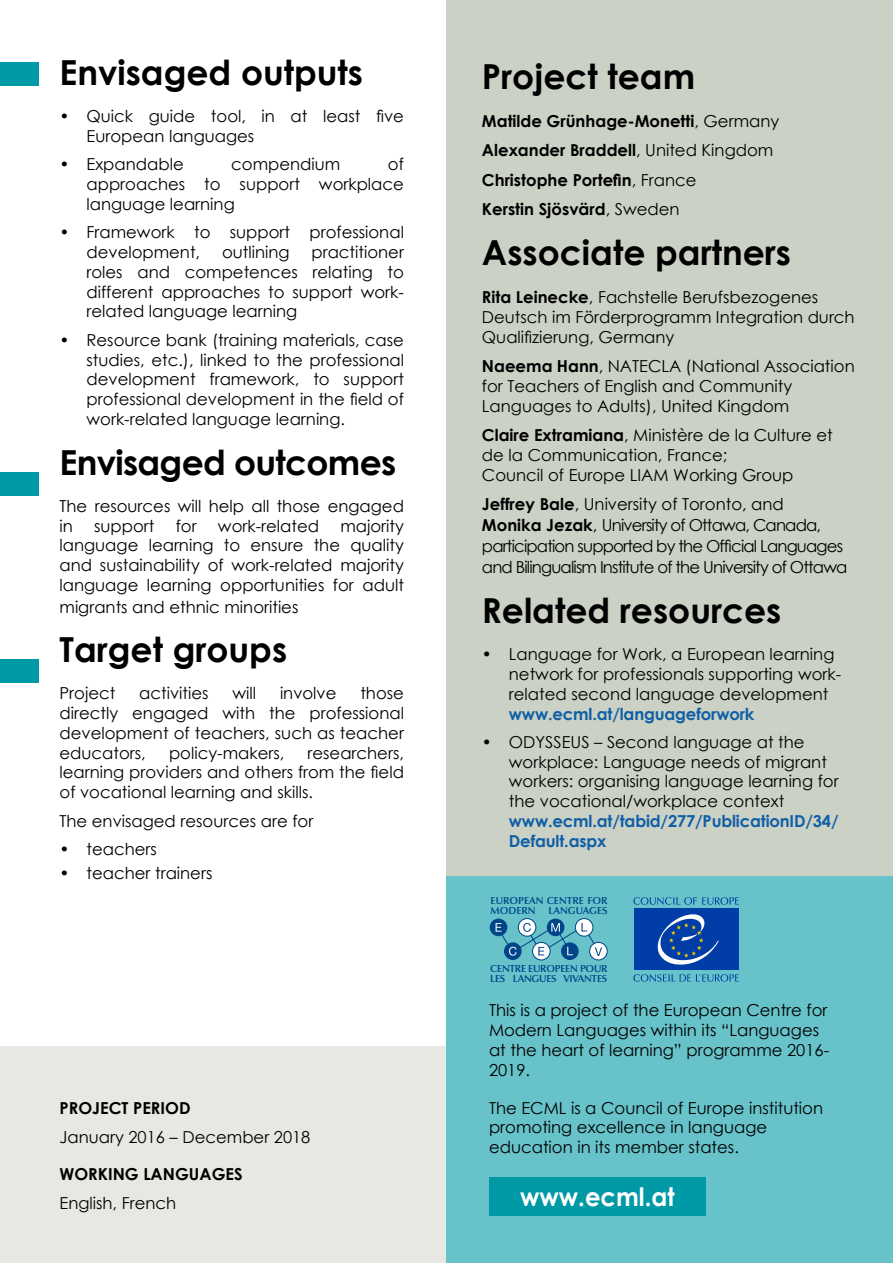
<style>
.page{position:relative;width:893px;height:1263px;background:#fff}
.page>*{position:absolute;margin:0;border:0;box-sizing:border-box;transform-origin:0 0}
.t1{font:700 34.5px "Century Gothic";color:#000}
.t2{font:700 34.5px "Century Gothic";letter-spacing:-.02em;color:#000}
.t3{font:700 25.5px "Century Gothic";color:#fff;scale:.95 1}
.t4{font:16.5px/19.8px "Century Gothic";color:#000}
.t5{font:16.5px/21px "Century Gothic";letter-spacing:-.05em;color:#000}
.t6{font:700 16.5px/29.5px "Century Gothic";color:#000}
.t7{font:700 16.5px/19.8px "Century Gothic";letter-spacing:-.01em;color:#105fa6}
.t8{font:600 10.2px/9.4px "Optima LT Std";letter-spacing:-.025em;color:#004489}
.t9{font:600 10.2px/9.4px "Optima LT Std";color:#004489}
.s1{font-weight:400}
.s2{font-weight:700}
</style>
<div class="page">
<div style="left:446px;top:0;width:447px;height:901px;background:#cbd1c5"></div>
<div style="left:0;top:63px;width:38px;height:23px;background:#0099a6"></div>
<div style="left:0;top:472px;width:38px;height:23px;background:#0099a6"></div>
<div style="left:0;top:1046px;width:446px;height:217px;background:#e6e8e1"></div>
<div style="left:446px;top:876px;width:447px;height:387px;background:#67c2c9"></div>
<svg style="left:518px;top:918px;width:18px;height:18px"></svg>
<div style="left:518px;top:918px;width:18px;height:18px;border:1px solid #004489;border-radius:50%"></div>
<svg style="left:532px;top:942px;width:18px;height:18px"></svg>
<div style="left:532px;top:942px;width:18px;height:18px;border:1px solid #004489;border-radius:50%"></div>
<svg style="left:575px;top:918px;width:18px;height:18px"></svg>
<div style="left:575px;top:918px;width:18px;height:18px;border:1px solid #004489;border-radius:50%"></div>
<svg style="left:590px;top:942px;width:17px;height:18px"></svg>
<div style="left:589px;top:942px;width:19px;height:18px;border:1px solid #004489;border-radius:50%"></div>
<div style="left:561px;top:942px;width:18px;height:18px;background:#004489;border-radius:50%"></div>
<svg style="left:547px;top:918px;width:17px;height:18px"></svg>
<div style="left:504px;top:942px;width:18px;height:18px;background:#004489;border-radius:50%"></div>
<svg style="left:490px;top:918px;width:17px;height:18px"></svg>
<svg style="left:496px;top:923px;width:106px;height:33px"></svg>
<svg style="left:633px;top:897px;width:106px;height:8px"></svg>
<svg style="left:633px;top:974px;width:106px;height:8px"></svg>
<div style="left:634px;top:909px;width:105px;height:61px;background:#003da6"></div>
<svg style="left:657px;top:914px;width:62px;height:51px"></svg>
<div style="left:489px;top:1178px;width:217px;height:38px;background:#0099a6"></div>
<div style="left:0;top:659px;width:38px;height:23px;background:#0099a6"></div>
<h1 class="t1" style="left:60px;top:47px;width:305px">Envisaged outputs</h1>
<p class="t4" style="left:87px;top:106px;width:319px;text-indent:-27px">• Quick guide tool, in at least five<br>European languages</p>
<p class="t4" style="left:60px;top:154px;width:126px">• Expandable</p>
<p class="t4" style="left:231px;top:154px;width:111px">compendium</p>
<p class="t4" style="left:87px;top:154px;width:319px;text-align:justify;text-indent:301px">of approaches to support workplace language learning</p>
<p class="t4" style="left:87px;top:222px;width:319px;text-indent:-27px">• Framework to support professional development,</p>
<p class="t4" style="left:87px;top:242px;width:319px;text-align:justify;text-indent:225px">practitioner roles and competences relating to different approaches to support work&shy;related language learning</p>
<p class="t4" style="left:87px;top:330px;width:319px;text-align:justify;text-indent:-27px">• Resource bank (training materials, case studies, etc.), linked to the professional development framework, to support professional development in the field of work-related language learning.</p>
<h1 class="t2" style="left:60px;top:436px;width:338px">Envisaged outcomes</h1>
<p class="t4" style="left:60px;top:496px;width:346px">The resources will help all those engaged in</p>
<p class="t4" style="left:222px;top:242px;width:69px">outlining</p>
<p class="t4" style="left:60px;top:515px;width:346px;text-align:justify;text-indent:281px">majority language learning to ensure the quality and sustainability of work-related majority language learning opportunities for adult</p>
<p class="t4" style="left:60px;top:596px;width:240px">migrants and ethnic minorities</p>
<h1 class="t1" style="left:60px;top:624px;width:229px">Target groups</h1>
<p class="t4" style="left:60px;top:683px;width:57px">Project</p>
<p class="t4" style="left:139px;top:683px;width:71px">activities</p>
<p class="t4" style="left:232px;top:683px;width:25px">will</p>
<p class="t4" style="left:280px;top:683px;width:58px">involve</p>
<p class="t4" style="left:94px;top:515px;width:62px">support</p>
<p class="t4" style="left:176px;top:515px;width:22px">for</p>
<p class="t4" style="left:218px;top:515px;width:103px">work-related</p>
<p class="t4" style="left:60px;top:683px;width:346px;text-align:justify;text-indent:301px">those directly engaged with the professional development of teachers, such as teacher educators,</p>
<p class="t4" style="left:169px;top:742px;width:117px">policy-makers,</p>
<p class="t4" style="left:60px;top:742px;width:346px;text-align:justify;text-indent:248px">researchers, learning providers and others from the field of vocational learning and skills.</p>
<p class="t4" style="left:60px;top:810px;width:255px">The envisaged resources are for</p>
<p class="t4" style="left:60px;top:839px;width:99px">• teachers</p>
<p class="t4" style="left:60px;top:863px;width:154px">• teacher trainers</p>
<p class="t6" style="left:60px;top:1093px;width:133px">PROJECT PERIOD</p>
<p class="t4" style="left:60px;top:1126px;width:252px">January 2016 – December 2018</p>
<p class="t6" style="left:60px;top:1159px;width:185px">WORKING LANGUAGES</p>
<p class="t4" style="left:60px;top:1192px;width:118px">English, French</p>
<h1 class="t1" style="left:482px;top:50px;width:215px">Project team</h1>
<p class="t6" style="left:482px;top:105px;width:299px">Matilde Grünhage-Monetti<span class="s1">, Germany<br></span>Alexander Braddell<span class="s1">, United Kingdom<br></span>Christophe Portefin<span class="s1">, France<br></span>Kerstin Sjösvärd<span class="s1">, Sweden</span></p>
<h1 class="t1" style="left:482px;top:226px;width:311px">Associate partners</h1>
<p class="t4" style="left:482px;top:287px;width:374px"><span class="s2">Rita Leinecke</span>, Fachstelle Berufsbezogenes<br>Deutsch im Förderprogramm Integration durch<br>Qualifizierung, Germany</p>
<p class="t4" style="left:482px;top:356px;width:374px"><span class="s2">Naeema Hann</span>, NATECLA (National Association for Teachers of English and Community<br>Languages to Adults), United Kingdom</p>
<p class="t4" style="left:482px;top:425px;width:352px"><span class="s2">Claire Extramiana</span>, Ministère de la Culture et de la Communication, France;<br>Council of Europe LIAM Working Group</p>
<p class="t5" style="left:482px;top:494px;width:367px"><span class="s2">Jeffrey Bale</span>, University of Toronto, and <span class="s2">Monika Jezak</span>, University of Ottawa, Canada, participation supported by the Official Languages and Bilingualism Institute of the University of Ottawa</p>
<h1 class="t1" style="left:482px;top:585px;width:301px">Related resources</h1>
<p class="t4" style="left:509px;top:644px;width:334px;text-indent:-27px">• Language for Work, a European learning network for professionals supporting work&shy;related second language development</p>
<p class="t7" style="left:509px;top:703px;width:247px">www.ecml.at/languageforwork</p>
<p class="t4" style="left:509px;top:732px;width:331px;text-indent:-27px">• ODYSSEUS – Second language at the workplace: Language needs of migrant workers: organising language learning for the vocational/workplace context</p>
<p class="t7" style="left:509px;top:810px;width:331px">www.ecml.at/tabid/277/PublicationID/34/<br>Default.aspx</p>
<p class="t9" style="left:491px;top:896px;width:119px">EUROPEAN CENTRE FOR<br>MODERN LANGUAGES</p>
<p class="t8" style="left:490px;top:964px;width:119px">CENTRE EUROPEEN POUR<br>LES LANGUES VIVANTES</p>
<p class="t4" style="left:489px;top:1000px;width:342px">This is a project of the European Centre for<br>Modern Languages within its “Languages at the heart of learning” programme 2016-<br>2019.</p>
<p class="t4" style="left:489px;top:1097px;width:336px">The ECML is a Council of Europe institution promoting excellence in language education in its member states.</p>
<h2 class="t3" style="left:520px;top:1178px;width:164px">www.ecml.at</h2>
</div>
